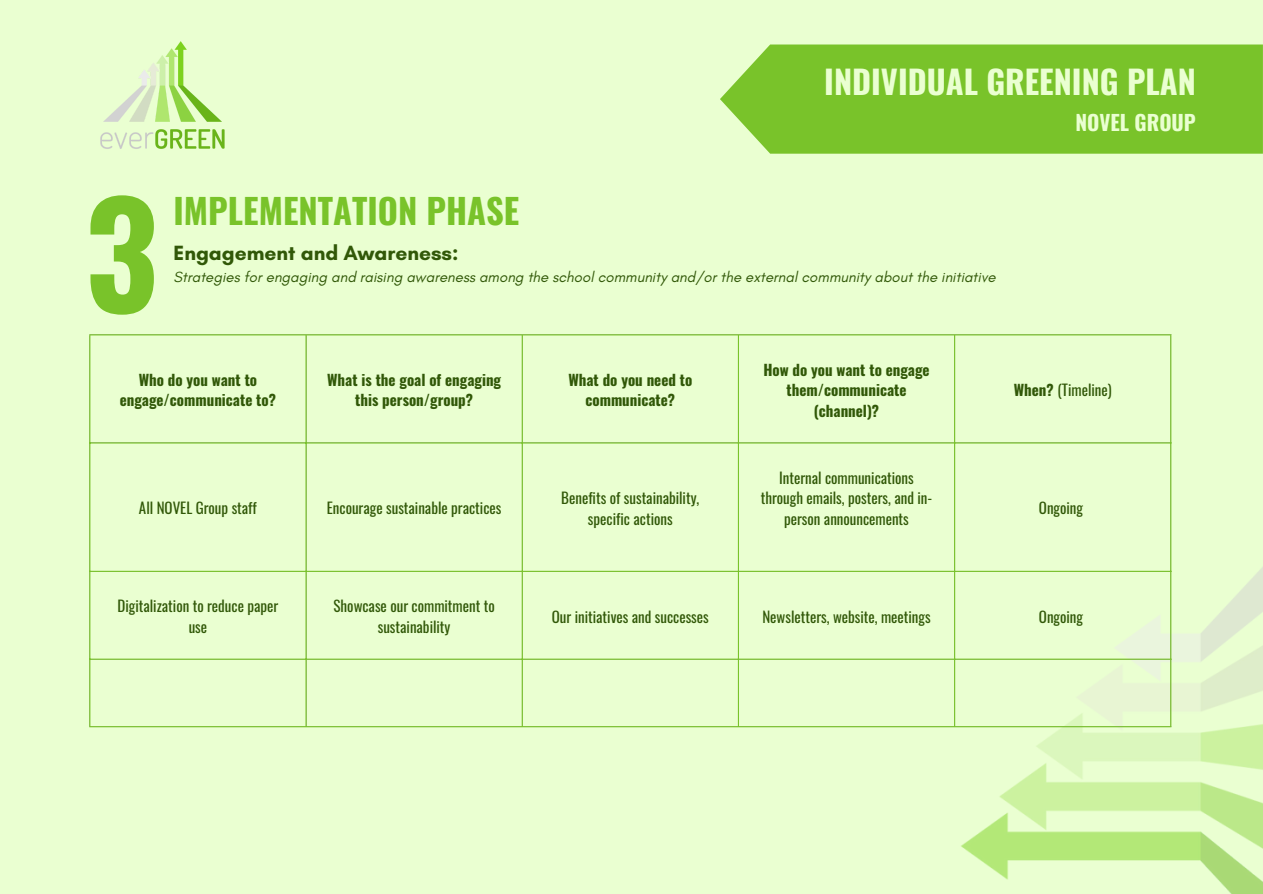
<style>
.page{position:relative;width:1263px;height:894px;background:#fff}
.page>*{position:absolute;margin:0;border:0;box-sizing:border-box;transform-origin:0 0}
.t1{font:700 142.5px "Oswald";color:#79c32a}
.t2{font:700 34.5px "Oswald";color:#79c32a}
.t3{font:700 32.4px "Oswald";color:#eaffd1}
.t4{font:700 21px "Glacial Indifference";color:#315808}
.t5{font:700 21px "Oswald";color:#eaffd1}
.t6{font:15px/20.2px "Oswald";color:#315808;text-align:center}
.t7{font:700 15px/20.2px "Oswald";color:#315808;text-align:center}
.t8{font:italic 15px "Glacial Indifference";color:#315808}
.s1{font-weight:700}
</style>
<div class="page">
<div style="left:0;top:0;width:1263px;height:893px;background:#eaffd1"></div>
<img style="left:100px;top:41px;width:125px;height:108px">
<img style="left:944px;top:446px;width:319px;height:447px">
<hr style="left:89px;top:335px;width:1px;height:391px;background:#79c32a">
<hr style="left:305px;top:335px;width:2px;height:391px;background:#79c32a">
<hr style="left:522px;top:335px;width:1px;height:391px;background:#79c32a">
<hr style="left:738px;top:335px;width:1px;height:391px;background:#79c32a">
<hr style="left:954px;top:335px;width:1px;height:391px;background:#79c32a">
<hr style="left:1170px;top:335px;width:1px;height:391px;background:#79c32a">
<hr style="left:89px;top:334px;width:1082px;height:1px;background:#79c32a">
<hr style="left:89px;top:442px;width:1082px;height:1px;background:#79c32a">
<hr style="left:89px;top:570px;width:1082px;height:1px;background:#79c32a">
<hr style="left:89px;top:658px;width:1082px;height:1px;background:#79c32a">
<hr style="left:89px;top:726px;width:1082px;height:1px;background:#79c32a">
<div style="left:720px;top:44px;width:543px;height:110px;background:#79c32a"></div>
<p class="t3" style="left:824px;top:56px;width:373px">INDIVIDUAL GREENING PLAN</p>
<p class="t5" style="left:1075px;top:106px;width:122px">NOVEL GROUP</p>
<p class="t1" style="left:85px;top:142px;width:75px">3</p>
<p class="t2" style="left:174px;top:184px;width:347px">IMPLEMENTATION PHASE</p>
<h3 class="t4" style="left:174px;top:240px;width:287px">Engagement and Awareness:</h3>
<p class="t8" style="left:174px;top:268px;width:823px">Strategies for engaging and raising awareness among the school community and/or the external community about the initiative</p>
<h1 class="t7" style="left:120px;top:369px;width:158px">Who do you want to engage/communicate to?</h1>
<h2 class="t7" style="left:327px;top:369px;width:175px">What is the goal of engaging this person/group?</h2>
<p class="t7" style="left:568px;top:369px;width:125px">What do you need to communicate?</p>
<h1 class="t7" style="left:763px;top:359px;width:168px">How do you want to engage them/communicate (channel)?</h1>
<p class="t6" style="left:139px;top:497px;width:119px">All NOVEL Group staff</p>
<p class="t6" style="left:327px;top:497px;width:176px">Encourage sustainable practices</p>
<p class="t6" style="left:561px;top:487px;width:140px">Benefits of sustainability, specific actions</p>
<p class="t6" style="left:761px;top:467px;width:173px">Internal communications through emails, posters, and in&shy;person announcements</p>
<p class="t6" style="left:1014px;top:379px;width:100px"><span class="s1">When?</span> (Timeline)</p>
<p class="t6" style="left:1039px;top:497px;width:46px">Ongoing</p>
<p class="t6" style="left:118px;top:595px;width:162px">Digitalization to reduce paper use</p>
<p class="t6" style="left:334px;top:595px;width:163px">Showcase our commitment to sustainability</p>
<p class="t6" style="left:552px;top:605px;width:159px">Our initiatives and successes</p>
<p class="t6" style="left:762px;top:605px;width:170px">Newsletters, website, meetings</p>
<p class="t6" style="left:1039px;top:605px;width:46px">Ongoing</p>
</div>
